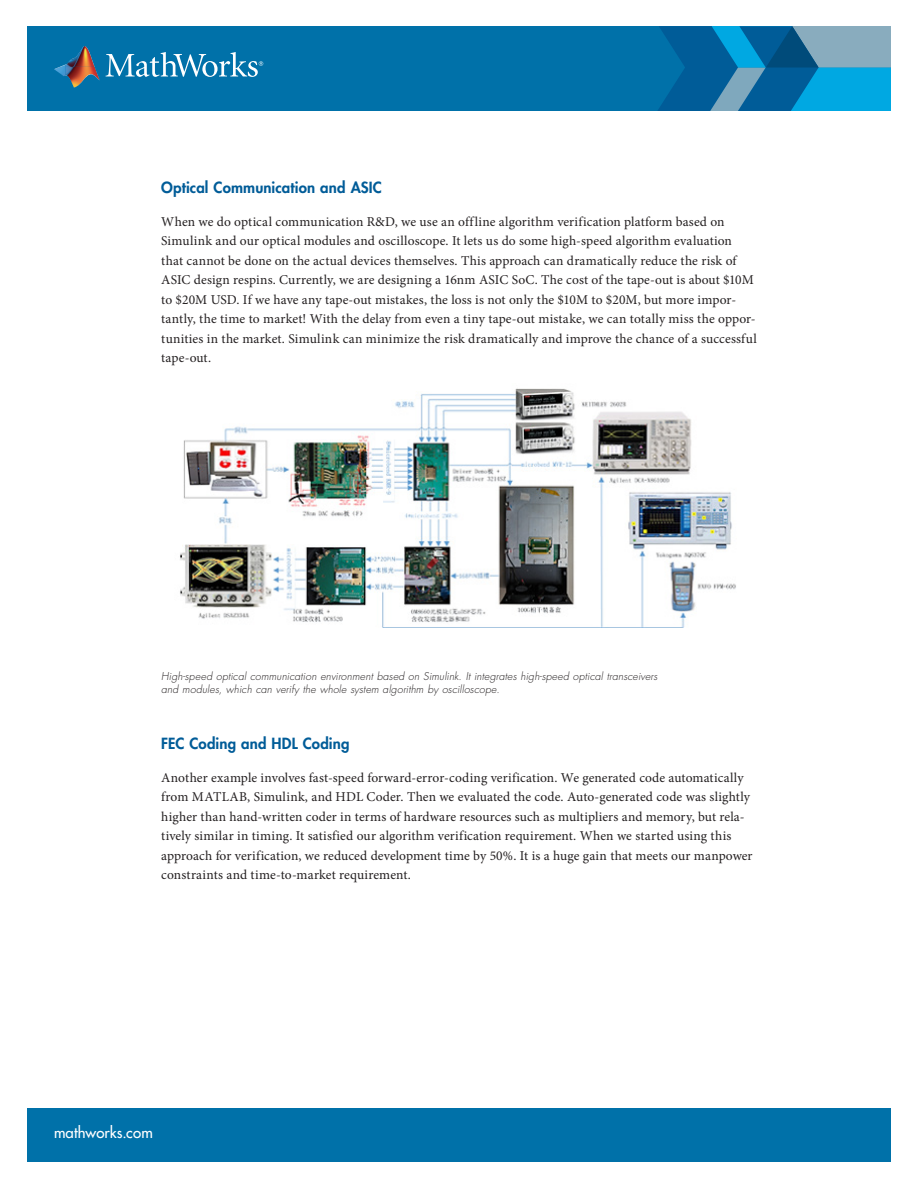
<style>
.page{position:relative;width:918px;height:1188px;background:#fff}
.page>*{position:absolute;margin:0;border:0;box-sizing:border-box;transform-origin:0 0}
.t1{font:800 15px "Futura Std";letter-spacing:.01em;color:#005c98}
.t2{font:500 15px "Futura Std";letter-spacing:.01em;color:#fff}
.t3{font:13.5px/19.5px "Minion Pro";letter-spacing:.01em;color:#231f20}
.t4{font:italic 300 10.5px/12.6px "Futura Std";letter-spacing:.015em;color:#231f20}
</style>
<div class="page">
<div style="left:27px;top:26px;width:864px;height:85px;background:#0071a9"></div>
<img style="left:65px;top:46px;width:30px;height:21px">
<svg style="left:54px;top:65px;width:11px;height:11px"></svg>
<img style="left:65px;top:67px;width:35px;height:21px">
<svg style="left:106px;top:52px;width:157px;height:25px"></svg>
<div style="left:27px;top:1108px;width:864px;height:54px;background:#0071a9"></div>
<svg style="left:658px;top:26px;width:233px;height:85px;background:#2082b2"></svg>
<img style="left:180px;top:388px;width:556px;height:240px">
<p class="t1" style="left:161px;top:178px;width:222px">Optical Communication and ASIC</p>
<p class="t3" style="left:161px;top:212px;width:597px">When we do optical communication R&amp;D, we use an offline algorithm verification platform based on Simulink and our optical modules and oscilloscope. It lets us do some high-speed algorithm evaluation that cannot be done on the actual devices themselves. This approach can dramatically reduce the risk of ASIC design respins. Currently, we are designing a 16nm ASIC SoC. The cost of the tape-out is about $10M to $20M USD. If we have any tape-out mistakes, the loss is not only the $10M to $20M, but more impor&shy;tantly, the time to market! With the delay from even a tiny tape-out mistake, we can totally miss the oppor&shy;tunities in the market. Simulink can minimize the risk dramatically and improve the chance of a successful tape-out.</p>
<p class="t4" style="left:161px;top:671px;width:498px">High-speed optical communication environment based on Simulink. It integrates high-speed optical transceivers and modules, which can verify the whole system algorithm by oscilloscope.</p>
<p class="t1" style="left:161px;top:734px;width:190px">FEC Coding and HDL Coding</p>
<p class="t3" style="left:161px;top:768px;width:593px">Another example involves fast-speed forward-error-coding verification. We generated code automatically from MATLAB, Simulink, and HDL Coder. Then we evaluated the code. Auto-generated code was slightly higher than hand-written coder in terms of hardware resources such as multipliers and memory, but rela&shy;tively similar in timing. It satisfied our algorithm verification requirement. When we started using this approach for verification, we reduced development time by 50%. It is a huge gain that meets our manpower constraints and time-to-market requirement.</p>
<p class="t2" style="left:54px;top:1123px;width:100px">mathworks.com</p>
</div>
